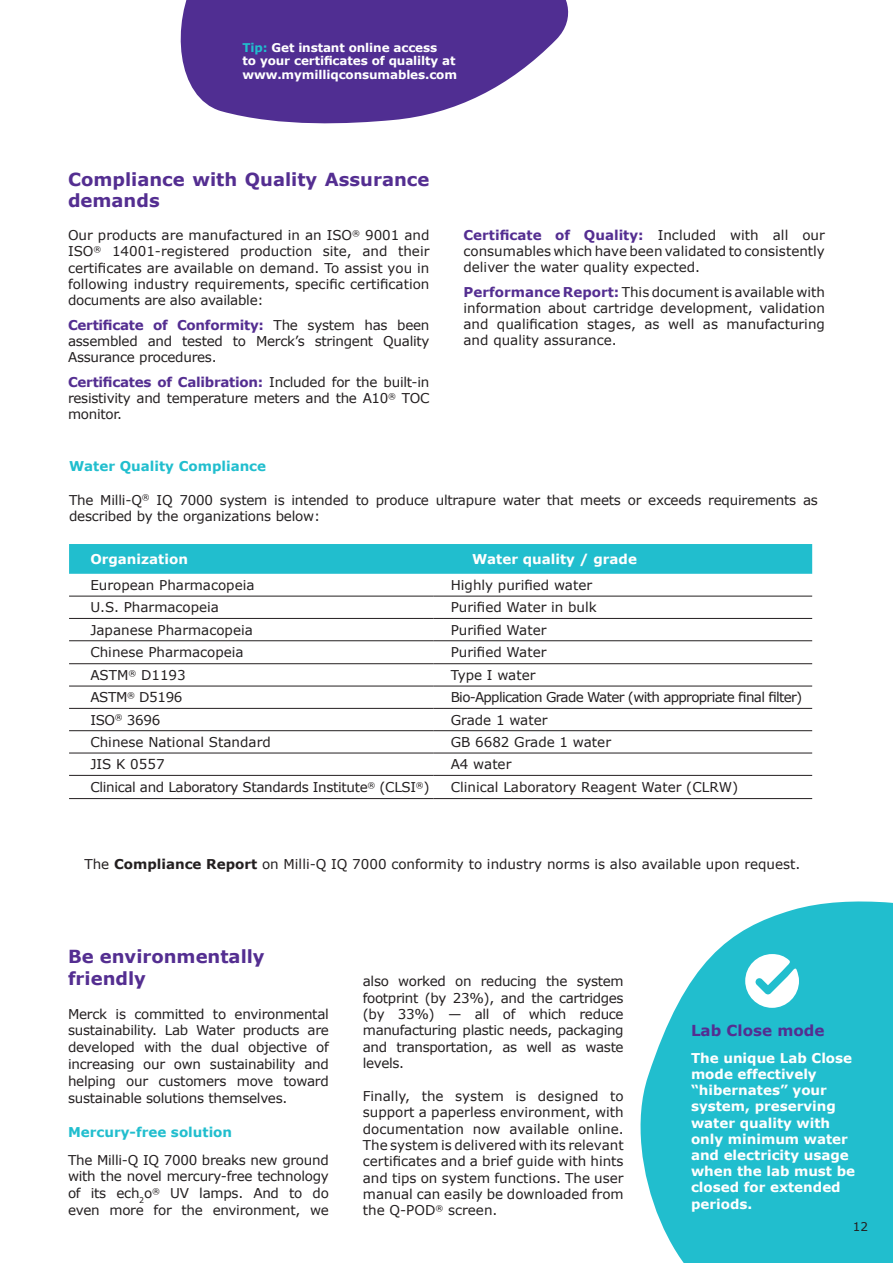
<style>
.page{position:relative;width:893px;height:1263px;background:#fff}
.page>*{position:absolute;margin:0;border:0;box-sizing:border-box;transform-origin:0 0}
.t1{font:700 18px/21.8px "Verdana";color:#542e91}
.t2{font:700 15.15px "Verdana";color:#542e91}
.t3{font:13.5px/16.2px "Verdana";letter-spacing:-.015em;color:#231f20;text-align:justify}
.t4{font:700 13.5px/16.2px "Verdana";color:#fff}
.t5{font:13.5px "Verdana";letter-spacing:-.05em;color:#231f20}
.t6{font:700 13.5px "Verdana";color:#21bece}
.t7{font:700 12px/13.5px "Verdana";letter-spacing:-.01em;color:#fff}
.t8{font:12px "Verdana";color:#231f20}
.s1{color:#21bece}
.s2{font-weight:700;color:#542e91}
.s3{font-weight:700}
</style>
<div class="page">
<svg style="left:640px;top:901px;width:253px;height:362px;fill:#21bece"></svg>
<svg style="left:180px;top:0;width:389px;height:124px;fill:#502e92"></svg>
<svg style="left:745px;top:954px;width:54px;height:54px"></svg>
<div style="left:69px;top:544px;width:743px;height:30px;background:#21bece"></div>
<hr style="left:69px;top:596px;width:365px;height:1px;background:#231f20">
<hr style="left:434px;top:596px;width:378px;height:1px;background:#231f20">
<hr style="left:69px;top:618px;width:365px;height:1px;background:#231f20">
<hr style="left:434px;top:618px;width:378px;height:1px;background:#231f20">
<hr style="left:69px;top:640px;width:365px;height:1px;background:#231f20">
<hr style="left:434px;top:640px;width:378px;height:1px;background:#231f20">
<hr style="left:69px;top:663px;width:365px;height:1px;background:#231f20">
<hr style="left:434px;top:663px;width:378px;height:1px;background:#231f20">
<hr style="left:69px;top:686px;width:365px;height:1px;background:#231f20">
<hr style="left:434px;top:686px;width:378px;height:1px;background:#231f20">
<hr style="left:69px;top:708px;width:365px;height:1px;background:#231f20">
<hr style="left:434px;top:708px;width:378px;height:1px;background:#231f20">
<hr style="left:69px;top:730px;width:365px;height:1px;background:#231f20">
<hr style="left:434px;top:730px;width:378px;height:1px;background:#231f20">
<hr style="left:69px;top:753px;width:365px;height:1px;background:#231f20">
<hr style="left:434px;top:753px;width:378px;height:1px;background:#231f20">
<hr style="left:69px;top:775px;width:365px;height:1px;background:#231f20">
<hr style="left:434px;top:775px;width:378px;height:1px;background:#231f20">
<hr style="left:69px;top:798px;width:365px;height:1px;background:#231f20">
<hr style="left:434px;top:798px;width:378px;height:1px;background:#231f20">
<p class="t7" style="left:243px;top:41px;width:216px"><span class="s1">Tip:</span> Get instant online access<br>to your certificates of qualilty at www.mymilliqconsumables.com</p>
<p class="t1" style="left:68px;top:169px;width:363px;line-height:21px">Compliance with Quality Assurance demands</p>
<p class="t3" style="left:68px;top:227px;width:363px">Our products are manufactured in an ISO<sup>®</sup> 9001 and ISO<sup>®</sup> 14001-registered production site, and their certificates are available on demand. To assist you in following industry requirements, specific certification documents are also available:</p>
<p class="t3" style="left:68px;top:317px;width:363px"><span class="s2">Certificate of Conformity:</span> The system has been assembled and tested to Merck’s stringent Quality Assurance procedures.</p>
<p class="t3" style="left:68px;top:374px;width:363px"><span class="s2">Certificates of Calibration:</span> Included for the built-in resistivity and temperature meters and the A10<sup>®</sup> TOC monitor.</p>
<p class="t3" style="left:463px;top:227px;width:363px"><span class="s2">Certificate of Quality:</span> Included with all our consumables which have been validated to consistently deliver the water quality expected.</p>
<p class="t3" style="left:463px;top:284px;width:363px"><span class="s2">Performance Report:</span> This document is available with information about cartridge development, validation and qualification stages, as well as manufacturing and quality assurance.</p>
<p class="t6" style="left:69px;top:458px;width:199px">Water Quality Compliance</p>
<p class="t3" style="left:69px;top:492px;width:750px">The Milli-Q<sup>®</sup> IQ 7000 system is intended to produce ultrapure water that meets or exceeds requirements as described by the organizations below:</p>
<p class="t4" style="left:90px;top:551px;width:99px">Organization</p>
<p class="t4" style="left:472px;top:551px;width:167px">Water quality / grade</p>
<p class="t3" style="left:90px;top:577px;width:166px">European Pharmacopeia</p>
<p class="t3" style="left:451px;top:577px;width:143px">Highly purified water</p>
<p class="t3" style="left:90px;top:600px;width:130px">U.S. Pharmacopeia</p>
<p class="t3" style="left:451px;top:600px;width:148px">Purified Water in bulk</p>
<p class="t3" style="left:90px;top:622px;width:164px">Japanese Pharmacopeia</p>
<p class="t3" style="left:451px;top:622px;width:97px">Purified Water</p>
<p class="t3" style="left:90px;top:645px;width:155px">Chinese Pharmacopeia</p>
<p class="t3" style="left:451px;top:645px;width:97px">Purified Water</p>
<p class="t3" style="left:90px;top:667px;width:97px">ASTM<sup>®</sup> D1193</p>
<p class="t3" style="left:451px;top:667px;width:86px">Type I water</p>
<p class="t3" style="left:90px;top:689px;width:94px">ASTM<sup>®</sup> D5196</p>
<p class="t5" style="left:451px;top:689px;width:353px">Bio-Application Grade Water (with appropriate final filter)</p>
<p class="t3" style="left:90px;top:712px;width:71px">ISO<sup>®</sup> 3696</p>
<p class="t3" style="left:451px;top:712px;width:98px">Grade 1 water</p>
<p class="t3" style="left:90px;top:734px;width:182px">Chinese National Standard</p>
<p class="t3" style="left:451px;top:734px;width:162px">GB 6682 Grade 1 water</p>
<p class="t3" style="left:90px;top:756px;width:76px">JIS K 0557</p>
<p class="t3" style="left:451px;top:756px;width:62px">A4 water</p>
<p class="t3" style="left:90px;top:779px;width:341px">Clinical and Laboratory Standards Institute<sup>®</sup> (CLSI<sup>®</sup>)</p>
<p class="t3" style="left:451px;top:779px;width:289px">Clinical Laboratory Reagent Water (CLRW)</p>
<p class="t3" style="left:84px;top:856px;width:718px">The <span class="s3">Compliance Report</span> on Milli-Q IQ 7000 conformity to industry norms is also available upon request.</p>
<p class="t1" style="left:68px;top:946px;width:198px">Be environmentally friendly</p>
<p class="t3" style="left:68px;top:1005px;width:262px;line-height:17px">Merck is committed to environmental sustainability. Lab Water products are developed with the dual objective of increasing our own sustainability and helping our customers move toward sustainable solutions themselves.</p>
<p class="t6" style="left:68px;top:1123px;width:166px">Mercury-free solution</p>
<p class="t3" style="left:68px;top:1151px;width:262px;line-height:17px">The Milli-Q IQ 7000 breaks new ground with the novel mercury-free technology of its ech<sub>2</sub>o<sup>®</sup> UV lamps. And to do even more for the environment, we</p>
<p class="t3" style="left:363px;top:973px;width:262px">also worked on reducing the system footprint (by 23%), and the cartridges (by 33%) — all of which reduce manufacturing plastic needs, packaging and transportation, as well as waste levels.</p>
<p class="t3" style="left:363px;top:1088px;width:262px">Finally, the system is designed to support a paperless environment, with documentation now available online.<br>The system is delivered with its relevant certificates and a brief guide with hints and tips on system functions. The user manual can easily be downloaded from the Q-POD<sup>®</sup> screen.</p>
<p class="t2" style="left:691px;top:1020px;width:135px">Lab Close mode</p>
<p class="t4" style="left:691px;top:1050px;width:166px">The unique Lab Close mode effectively “hibernates” your system, preserving water quality with only minimum water and electricity usage when the lab must be closed for extended periods.</p>
<p class="t8" style="left:853px;top:1219px;width:17px">12</p>
</div>
